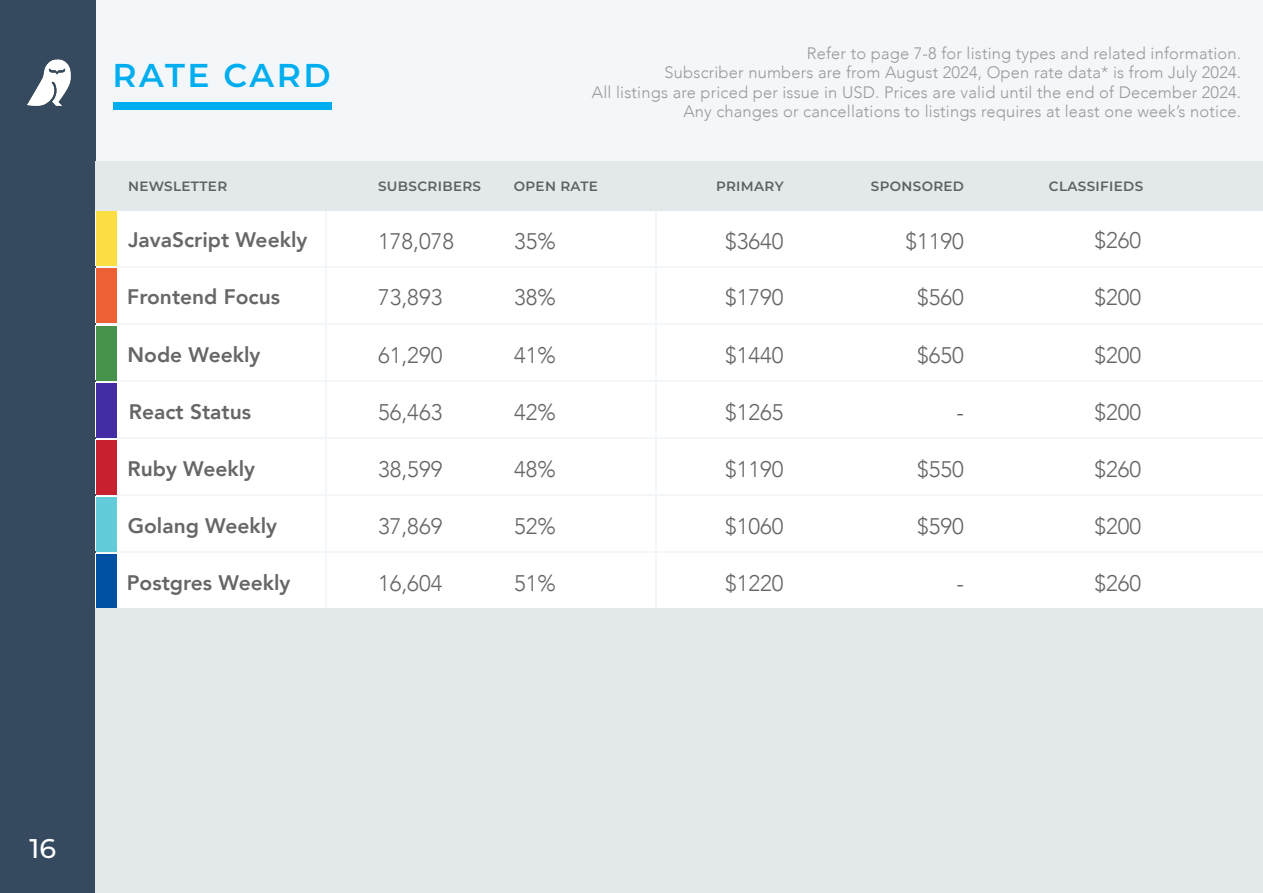
<style>
.page{position:relative;width:1263px;height:893px;background:#fff}
.page>*{position:absolute;margin:0;border:0;box-sizing:border-box;transform-origin:0 0}
.t1{font:600 33px "Montserrat";letter-spacing:.075em;color:#00aeef}
.Paragraph_Style_1{font:500 27px "Montserrat";color:#fff}
.Paragraph_Style_1-2{font:300 22.5px "Avenir";color:#666}
.Paragraph_Style_1-3{font:800 21px "Avenir";color:#666}
.Paragraph_Style_1-4{font:800 21px "Avenir";color:#666766}
.Paragraph_Style_1-5{font:300 16.5px/19.5px "Avenir";letter-spacing:.01em;color:#999;text-align:right}
.t2{font:600 13.5px "Montserrat";letter-spacing:.025em;color:#5d6161}
</style>
<div class="page">
<div style="left:95px;top:0;width:1168px;height:893px;background:#f3f7fa"></div>
<div style="left:0;top:0;width:95px;height:893px;background:#354a5f"></div>
<img style="left:27px;top:59px;width:44px;height:47px">
<div style="left:96px;top:211px;width:1167px;height:54px;background:#fff"></div>
<div style="left:95px;top:162px;width:1168px;height:49px;background:#e3e8eb"></div>
<div style="left:96px;top:268px;width:1167px;height:54px;background:#fff"></div>
<div style="left:96px;top:325px;width:1167px;height:55px;background:#fff"></div>
<div style="left:96px;top:382px;width:1167px;height:55px;background:#fff"></div>
<div style="left:95px;top:439px;width:1168px;height:55px;background:#fff"></div>
<div style="left:95px;top:497px;width:1168px;height:54px;background:#fff"></div>
<div style="left:95px;top:554px;width:1168px;height:54px;background:#fff"></div>
<hr style="left:655px;top:212px;width:2px;height:681px;background:#f3f7fa">
<div style="left:96px;top:211px;width:21px;height:54px;background:#fbdf42"></div>
<div style="left:96px;top:268px;width:21px;height:54px;background:#ec6033"></div>
<hr style="left:326px;top:211px;width:1px;height:682px;background:#f3f7fa">
<div style="left:96px;top:326px;width:21px;height:54px;background:#46924b"></div>
<div style="left:96px;top:383px;width:21px;height:54px;background:#442da4"></div>
<div style="left:96px;top:554px;width:21px;height:54px;background:#0050a4"></div>
<div style="left:96px;top:608px;width:1167px;height:285px;background:#e3e8eb"></div>
<div style="left:96px;top:440px;width:21px;height:54px;background:#c72031"></div>
<div style="left:96px;top:497px;width:21px;height:54px;background:#62ccda"></div>
<div style="left:113px;top:103px;width:219px;height:7px;background:#00aeef"></div>
<p class="t1" style="left:112px;top:52px;width:220px">RATE CARD</p>
<p class="Paragraph_Style_1-5" style="left:665px;top:43px;width:578px">Refer to page 7-8 for listing types and related information.<br>Subscriber numbers are from August 2024, Open rate data* is from July 2024.</p>
<p class="Paragraph_Style_1-5" style="left:592px;top:82px;width:651px">All listings are priced per issue in USD. Prices are valid until the end of December 2024.<br>Any changes or cancellations to listings requires at least one week’s notice.</p>
<p class="t2" style="left:128px;top:177px;width:101px">NEWSLETTER</p>
<p class="t2" style="left:378px;top:177px;width:104px">SUBSCRIBERS</p>
<p class="t2" style="left:514px;top:177px;width:86px">OPEN RATE</p>
<p class="t2" style="left:716px;top:177px;width:69px">PRIMARY</p>
<p class="t2" style="left:871px;top:177px;width:95px">SPONSORED</p>
<p class="Paragraph_Style_1-4" style="left:128px;top:223px;width:181px">JavaScript Weekly</p>
<p class="Paragraph_Style_1-4" style="left:127px;top:280px;width:154px">Frontend Focus</p>
<p class="Paragraph_Style_1-2" style="left:378px;top:227px;width:78px">178,078</p>
<p class="Paragraph_Style_1-2" style="left:378px;top:284px;width:66px">73,893</p>
<p class="Paragraph_Style_1-2" style="left:514px;top:227px;width:43px">35%</p>
<p class="Paragraph_Style_1-2" style="left:514px;top:284px;width:43px">38%</p>
<p class="Paragraph_Style_1-2" style="left:725px;top:227px;width:60px">$3640</p>
<p class="Paragraph_Style_1-2" style="left:905px;top:227px;width:60px">$1190</p>
<p class="Paragraph_Style_1-2" style="left:725px;top:284px;width:60px">$1790</p>
<p class="Paragraph_Style_1-2" style="left:917px;top:284px;width:48px">$560</p>
<p class="Paragraph_Style_1-3" style="left:127px;top:338px;width:134px">Node Weekly</p>
<p class="Paragraph_Style_1-2" style="left:378px;top:342px;width:66px">61,290</p>
<p class="Paragraph_Style_1-2" style="left:514px;top:342px;width:43px">41%</p>
<p class="Paragraph_Style_1-2" style="left:725px;top:342px;width:60px">$1440</p>
<p class="Paragraph_Style_1-2" style="left:917px;top:342px;width:48px">$650</p>
<p class="Paragraph_Style_1-3" style="left:129px;top:395px;width:124px">React Status</p>
<p class="Paragraph_Style_1-2" style="left:378px;top:399px;width:66px">56,463</p>
<p class="Paragraph_Style_1-2" style="left:514px;top:399px;width:43px">42%</p>
<p class="Paragraph_Style_1-2" style="left:725px;top:399px;width:60px">$1265</p>
<p class="Paragraph_Style_1-2" style="left:956px;top:399px;width:9px">-</p>
<p class="Paragraph_Style_1-3" style="left:127px;top:452px;width:129px">Ruby Weekly</p>
<p class="Paragraph_Style_1-2" style="left:378px;top:456px;width:66px">38,599</p>
<p class="Paragraph_Style_1-2" style="left:514px;top:456px;width:43px">48%</p>
<p class="Paragraph_Style_1-2" style="left:725px;top:456px;width:60px">$1190</p>
<p class="Paragraph_Style_1-2" style="left:917px;top:456px;width:48px">$550</p>
<p class="Paragraph_Style_1-3" style="left:128px;top:509px;width:151px">Golang Weekly</p>
<p class="Paragraph_Style_1-2" style="left:378px;top:513px;width:66px">37,869</p>
<p class="Paragraph_Style_1-2" style="left:514px;top:513px;width:43px">52%</p>
<p class="Paragraph_Style_1-2" style="left:725px;top:513px;width:60px">$1060</p>
<p class="Paragraph_Style_1-2" style="left:917px;top:513px;width:48px">$590</p>
<p class="Paragraph_Style_1-3" style="left:127px;top:566px;width:165px">Postgres Weekly</p>
<p class="Paragraph_Style_1-2" style="left:378px;top:570px;width:66px">16,604</p>
<p class="Paragraph_Style_1-2" style="left:514px;top:570px;width:43px">51%</p>
<p class="Paragraph_Style_1-2" style="left:725px;top:570px;width:60px">$1220</p>
<p class="Paragraph_Style_1-2" style="left:956px;top:570px;width:9px">-</p>
<p class="t2" style="left:1049px;top:176px;width:96px">CLASSIFIEDS</p>
<p class="Paragraph_Style_1-2" style="left:1094px;top:227px;width:48px">$260</p>
<p class="Paragraph_Style_1-2" style="left:1094px;top:284px;width:48px">$200</p>
<p class="Paragraph_Style_1-2" style="left:1094px;top:342px;width:48px">$200</p>
<p class="Paragraph_Style_1-2" style="left:1094px;top:399px;width:48px">$200</p>
<p class="Paragraph_Style_1-2" style="left:1094px;top:456px;width:48px">$260</p>
<p class="Paragraph_Style_1-2" style="left:1094px;top:513px;width:48px">$200</p>
<p class="Paragraph_Style_1-2" style="left:1094px;top:570px;width:48px">$260</p>
<p class="Paragraph_Style_1" style="left:29px;top:829px;width:28px">16</p>
</div>
